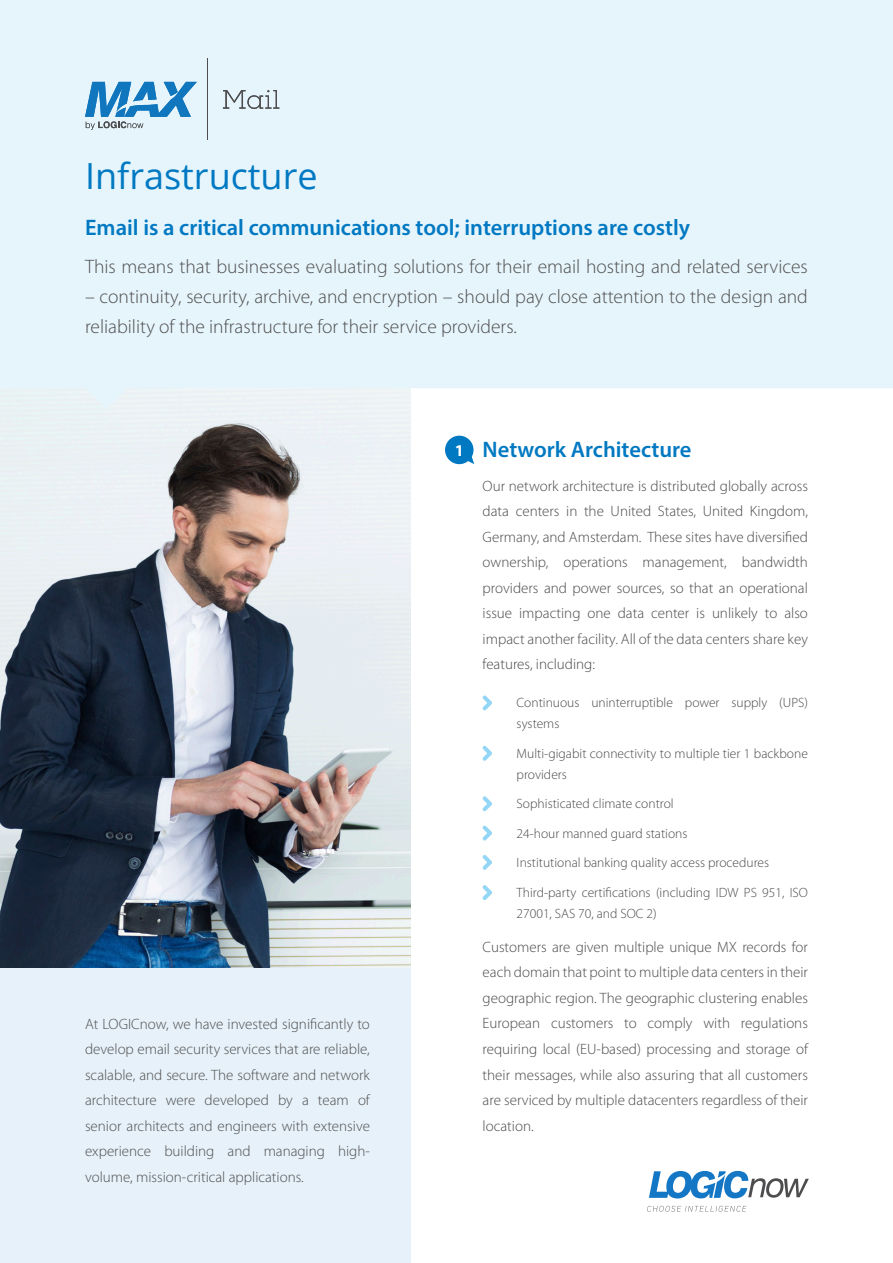
<style>
.page{position:relative;width:893px;height:1263px;background:#fff}
.page>*{position:absolute;margin:0;border:0;box-sizing:border-box;transform-origin:0 0}
.Main_Title_Blue{font:36px "Open Sans";color:#0079c2}
.Main_Title_Blue-2{font:600 22.5px "Myriad Pro";color:#0079c2}
.First_Paragraph{font:300 19.5px/30px "Myriad Pro";color:#4f4f4f}
.First_Paragraph-2{font:700 16.5px "Myriad Pro";color:#fff}
.Body_Text{font:300 15px/25.5px "Myriad Pro";color:#4a4a4a;text-align:justify}
.Body_Text-2{font:300 15px/25.5px "Myriad Pro";color:#4f4f4f;text-align:justify}
.Body_Text-3{font:300 13.5px/21px "Myriad Pro";color:#4a4a4a}
</style>
<div class="page">
<svg style="left:649px;top:1171px;width:160px;height:27px"></svg>
<svg style="left:647px;top:1206px;width:100px;height:6px"></svg>
<div style="left:0;top:837px;width:410px;height:426px;background:#e6f1f9"></div>
<img style="left:0;top:388px;width:410px;height:579px">
<svg style="left:85px;top:388px;width:43px;height:21px"></svg>
<div style="left:0;top:0;width:893px;height:388px;background:#e6f5fc"></div>
<svg style="left:482px;top:695px;width:10px;height:15px"></svg>
<svg style="left:482px;top:825px;width:10px;height:15px"></svg>
<svg style="left:482px;top:855px;width:10px;height:15px"></svg>
<svg style="left:482px;top:885px;width:10px;height:15px"></svg>
<svg style="left:482px;top:746px;width:10px;height:15px"></svg>
<svg style="left:482px;top:796px;width:10px;height:15px"></svg>
<svg style="left:463px;top:444px;width:11px;height:20px"></svg>
<div style="left:445px;top:436px;width:28px;height:28px;background:#0079c2;border-radius:50%"></div>
<hr style="left:207px;top:58px;width:1px;height:81px;background:#4d4d4f">
<svg style="left:85px;top:82px;width:112px;height:48px;background:#89bcdd"></svg>
<svg style="left:223px;top:90px;width:56px;height:19px"></svg>
<p class="Main_Title_Blue" style="left:85px;top:151px;width:234px">Infrastructure</p>
<p class="Main_Title_Blue-2" style="left:85px;top:213px;width:606px">Email is a critical communications tool; interruptions are costly</p>
<p class="First_Paragraph" style="left:85px;top:252px;width:724px">This means that businesses evaluating solutions for their email hosting and related services</p>
<p class="First_Paragraph" style="left:85px;top:282px;width:724px">– continuity, security, archive, and encryption – should pay close attention to the design and reliability of the infrastructure for their service providers.</p>
<p class="Body_Text-2" style="left:85px;top:1011px;width:286px">At LOGICnow, we have invested significantly to develop email security services that are reliable, scalable, and secure. The software and network architecture were developed by a team of senior architects and engineers with extensive experience building and managing high&shy;volume, mission-critical applications.</p>
<p class="First_Paragraph-2" style="left:455px;top:439px;width:11px">1</p>
<p class="Main_Title_Blue-2" style="left:483px;top:435px;width:210px">Network Architecture</p>
<p class="Body_Text" style="left:483px;top:473px;width:327px">Our network architecture is distributed globally across data centers in the United States, United Kingdom, Germany, and Amsterdam. These sites have diversified ownership, operations management, bandwidth providers and power sources, so that an operational issue impacting one data center is unlikely to also impact another facility. All of the data centers share key features, including:</p>
<p class="Body_Text-3" style="left:517px;top:693px;width:293px">Continuous uninterruptible power supply (UPS) systems</p>
<p class="Body_Text-3" style="left:517px;top:743px;width:293px">Multi-gigabit connectivity to multiple tier 1 backbone providers</p>
<p class="Body_Text-3" style="left:517px;top:794px;width:159px">Sophisticated climate control</p>
<p class="Body_Text-3" style="left:517px;top:823px;width:172px">24-hour manned guard stations</p>
<p class="Body_Text-3" style="left:517px;top:853px;width:254px">Institutional banking quality access procedures</p>
<p class="Body_Text-3" style="left:517px;top:882px;width:293px">Third-party certifications (including IDW PS 951, ISO<br>27001, SAS 70, and SOC 2)</p>
<p class="Body_Text" style="left:483px;top:934px;width:327px">Customers are given multiple unique MX records for each domain that point to multiple data centers in their geographic region. The geographic clustering enables European customers to comply with regulations requiring local (EU-based) processing and storage of their messages, while also assuring that all customers are serviced by multiple datacenters regardless of their location.</p>
</div>
